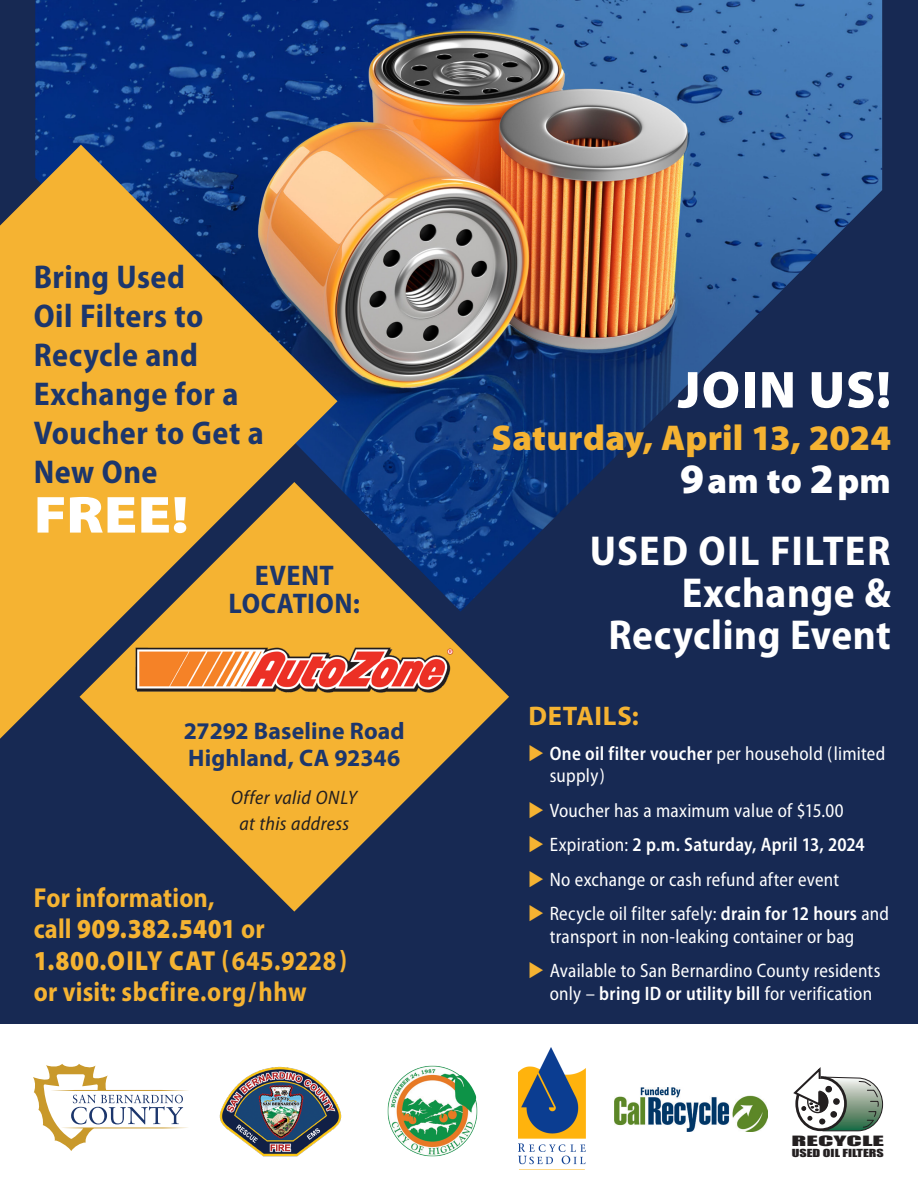
<style>
.page{position:relative;width:918px;height:1188px;background:#172953}
.page>*{position:absolute;margin:0;border:0;box-sizing:border-box;transform-origin:0 0}
.t1{font:900 52.5px "Myriad Pro";letter-spacing:.015em;color:#fff}
.t2{font:900 52.5px "Myriad Pro";letter-spacing:.015em;color:#fff;scale:1.16 1}
.t3{font:700 semi-condensed 42px/42px "Myriad Pro";letter-spacing:.015em;color:#fff;text-align:right}
.t4{font:900 36px/42.8px "Myriad Pro";letter-spacing:.005em;color:#f5b332;text-align:right}
.t5{font:700 semi-condensed 33px/39px "Myriad Pro";letter-spacing:.015em;color:#1c366c}
.t6{font:700 semi-condensed 28.5px/28.5px "Myriad Pro";letter-spacing:.015em;color:#1c366c;text-align:center}
.t7{font:700 27.6px/31.2px "Myriad Pro";letter-spacing:.005em;color:#f5b332;scale:.89 1}
.t8{font:700 27px "Myriad Pro";letter-spacing:.03em;color:#f5b332}
.t9{font:700 24px/27px "Myriad Pro";letter-spacing:.005em;color:#1c366c}
.t10{font:semi-condensed 19.5px/22.5px "Myriad Pro";letter-spacing:.01em;color:#fff;scale:.95 1}
.t11{font:600 semi-condensed 19.5px "Myriad Pro";letter-spacing:.01em;color:#fff;scale:.95 1}
.t12{font:italic semi-condensed 19.5px/25.5px "Myriad Pro";letter-spacing:.025em;color:#231f20;text-align:center}
.t13{font:13.05px "Impact";color:#231f20;scale:2.13 1}
.t14{font:10.2px "Impact";color:#231f20;scale:1.38 1}
.s1{font-weight:900}
.s2{font-size:42px;color:#fff}
.s3{color:#fff}
.s4{color:#f5b332}
.s5{font-weight:600}
.s6{font-weight:400}
</style>
<div class="page">
<img style="left:35px;top:0;width:847px;height:563px">
<svg style="left:0;top:145px;width:338px;height:594px;background:#be9344"></svg>
<svg style="left:80px;top:482px;width:429px;height:430px;fill:#f5b332"></svg>
<div style="left:0;top:1025px;width:918px;height:163px;background:#fff"></div>
<img style="left:219px;top:1067px;width:123px;height:89px">
<svg style="left:793px;top:1067px;width:91px;height:65px"></svg>
<img style="left:518px;top:1047px;width:68px;height:123px">
<svg style="left:33px;top:1064px;width:155px;height:87px"></svg>
<img style="left:614px;top:1088px;width:154px;height:44px">
<img style="left:134px;top:646px;width:321px;height:48px">
<img style="left:386px;top:1065px;width:92px;height:92px;border-radius:46px">
<h3 class="t5" style="left:34px;top:258px;width:232px">Bring Used<br>Oil Filters to<br>Recycle and<br>Exchange for a<br>Voucher to Get a<br>New One</h3>
<h1 class="t2" style="left:34px;top:480px;width:135px">FREE!</h1>
<h3 class="t6" style="left:229px;top:561px;width:133px">EVENT<br>LOCATION:</h3>
<p class="t9" style="left:184px;top:717px;width:222px">27292 Baseline Road<br>Highland, CA 92346</p>
<p class="t12" style="left:231px;top:785px;width:128px">Offer valid ONLY at this address</p>
<h3 class="t7" style="left:34px;top:881px;width:353px">For information,<br>call <span class="s1">909.382.5401</span> or<br><span class="s1">1.800.OILY CAT</span> (645.9228) or visit: sbcfire.org/hhw</h3>
<h1 class="t1" style="left:678px;top:355px;width:215px">JOIN US!</h1>
<h3 class="t4" style="left:492px;top:415px;width:401px">Saturday, April 13, 2024<br><span class="s2">9</span><span class="s3">am to</span> <span class="s2">2</span><span class="s3">pm</span></h3>
<h2 class="t3" style="left:590px;top:531px;width:303px">USED OIL FILTER<br>Exchange &amp;<br>Recycling Event</h2>
<h3 class="t8" style="left:528px;top:699px;width:112px">DETAILS:</h3>
<p class="t10" style="left:550px;top:742px;width:355px;text-indent:-22px"><span class="s4">◆</span> <span class="s5">One oil filter voucher</span> per household (limited supply)</p>
<p class="t10" style="left:528px;top:799px;width:333px"><span class="s4">◆</span> Voucher has a maximum value of $15.00</p>
<p class="t11" style="left:528px;top:834px;width:356px"><span class="s4">◆</span> <span class="s6">Expiration:</span> 2 p.m. Saturday, April 13, 2024</p>
<p class="t10" style="left:528px;top:868px;width:329px"><span class="s4">◆</span> No exchange or cash refund after event</p>
<p class="t10" style="left:550px;top:903px;width:359px;text-indent:-22px"><span class="s4">◆</span> Recycle oil filter safely: <span class="s5">drain for 12 hours</span> and transport in non-leaking container or bag</p>
<p class="t10" style="left:550px;top:960px;width:350px;text-indent:-22px"><span class="s4">◆</span> Available to San Bernardino County residents only – <span class="s5">bring ID or utility bill</span> for verification</p>
<p class="t13" style="left:791px;top:1131px;width:45px">RECYCLE</p>
<p class="t14" style="left:792px;top:1145px;width:68px">USED OIL FILTERS</p>
</div>
